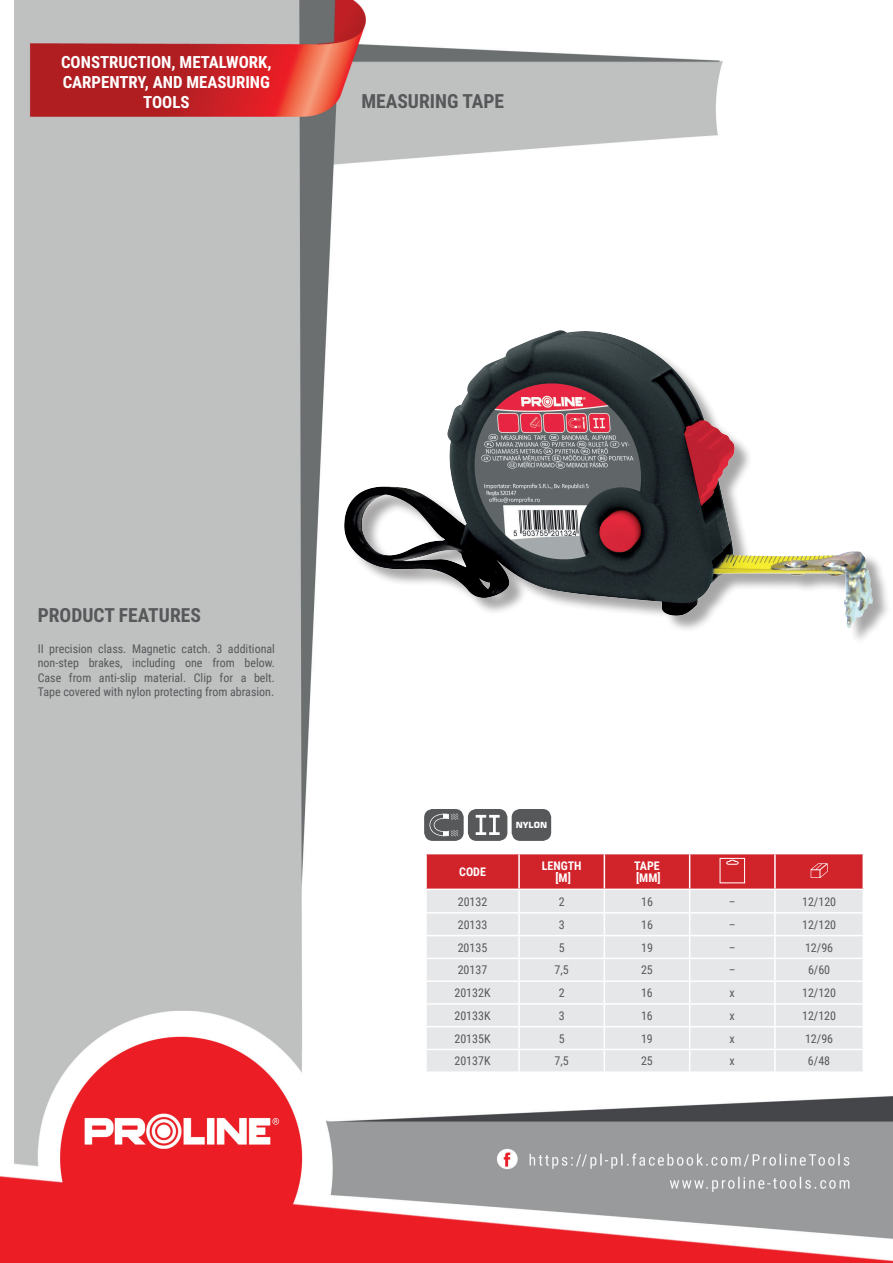
<style>
.page{position:relative;width:893px;height:1263px;background:#fff}
.page>*{position:absolute;margin:0;border:0;box-sizing:border-box;transform-origin:0 0}
.t1{font:700 19.5px "Roboto Condensed";color:#57585a}
.t2{font:700 16.8px/20.1px "Roboto Condensed";color:#fff;text-align:center}
.t3{font:12px/14.4px "Roboto Condensed";color:#57585a;text-align:justify}
.t4{font:700 12px/12px "Roboto Condensed";color:#fff;text-align:center}
.t5{font:700 8.4px "Square 721 BT";color:#fff}
</style>
<div class="page">
<img style="left:0;top:0;width:893px;height:1263px">
<div style="left:348px;top:333px;width:543px;height:312px;background:#231f20;opacity:.4"></div>
<img style="left:345px;top:330px;width:527px;height:297px">
<hr style="left:425px;top:854px;width:2px;height:34px;background:#fff">
<hr style="left:425px;top:890px;width:2px;height:22px;background:#fff">
<hr style="left:425px;top:913px;width:2px;height:22px;background:#fff">
<hr style="left:425px;top:936px;width:2px;height:21px;background:#fff">
<hr style="left:425px;top:959px;width:2px;height:21px;background:#fff">
<hr style="left:425px;top:982px;width:2px;height:21px;background:#fff">
<hr style="left:425px;top:1005px;width:2px;height:21px;background:#fff">
<hr style="left:425px;top:1027px;width:2px;height:22px;background:#fff">
<hr style="left:425px;top:1050px;width:2px;height:21px;background:#fff">
<hr style="left:862px;top:854px;width:2px;height:34px;background:#fff">
<hr style="left:862px;top:890px;width:2px;height:22px;background:#fff">
<hr style="left:862px;top:913px;width:2px;height:22px;background:#fff">
<hr style="left:862px;top:936px;width:2px;height:21px;background:#fff">
<hr style="left:862px;top:959px;width:2px;height:21px;background:#fff">
<hr style="left:862px;top:982px;width:2px;height:21px;background:#fff">
<hr style="left:862px;top:1005px;width:2px;height:21px;background:#fff">
<hr style="left:862px;top:1027px;width:2px;height:22px;background:#fff">
<hr style="left:862px;top:1050px;width:2px;height:21px;background:#fff">
<hr style="left:775px;top:853px;width:89px;height:1px;background:#fff">
<hr style="left:425px;top:853px;width:94px;height:1px;background:#fff">
<hr style="left:425px;top:888px;width:94px;height:2px;background:#fff">
<hr style="left:775px;top:888px;width:89px;height:2px;background:#fff">
<hr style="left:425px;top:912px;width:94px;height:1px;background:#fff">
<hr style="left:775px;top:912px;width:89px;height:1px;background:#fff">
<hr style="left:425px;top:935px;width:94px;height:1px;background:#fff">
<hr style="left:775px;top:935px;width:89px;height:1px;background:#fff">
<hr style="left:425px;top:957px;width:94px;height:2px;background:#fff">
<hr style="left:775px;top:957px;width:89px;height:2px;background:#fff">
<hr style="left:425px;top:980px;width:94px;height:2px;background:#fff">
<hr style="left:775px;top:980px;width:89px;height:2px;background:#fff">
<hr style="left:425px;top:1003px;width:94px;height:2px;background:#fff">
<hr style="left:775px;top:1003px;width:89px;height:2px;background:#fff">
<hr style="left:425px;top:1026px;width:94px;height:1px;background:#fff">
<hr style="left:775px;top:1026px;width:89px;height:1px;background:#fff">
<hr style="left:425px;top:1049px;width:94px;height:1px;background:#fff">
<hr style="left:775px;top:1049px;width:89px;height:1px;background:#fff">
<hr style="left:425px;top:1071px;width:94px;height:2px;background:#fff">
<hr style="left:519px;top:1071px;width:85px;height:2px;background:#fff">
<hr style="left:604px;top:1071px;width:86px;height:2px;background:#fff">
<hr style="left:690px;top:1071px;width:85px;height:2px;background:#fff">
<hr style="left:775px;top:1071px;width:89px;height:2px;background:#fff">
<svg style="left:426px;top:853px;width:437px;height:218px;background:#e6ced0"></svg>
<div style="left:425px;top:810px;width:38px;height:30px;background:#57585a;border-radius:8px"></div>
<div style="left:424px;top:809px;width:40px;height:32px;border:1px solid #57585a;border-radius:8px"></div>
<svg style="left:429px;top:814px;width:29px;height:22px"></svg>
<div style="left:469px;top:810px;width:38px;height:30px;background:#57585a;border-radius:8px"></div>
<div style="left:468px;top:809px;width:39px;height:32px;border:1px solid #57585a;border-radius:8px"></div>
<svg style="left:476px;top:815px;width:24px;height:20px"></svg>
<div style="left:512px;top:810px;width:38px;height:30px;background:#57585a;border-radius:8px"></div>
<div style="left:512px;top:809px;width:39px;height:32px;border:1px solid #57585a;border-radius:8px"></div>
<h2 class="t2" style="left:61px;top:51px;width:212px">CONSTRUCTION, METALWORK,<br>CARPENTRY, AND MEASURING<br>TOOLS</h2>
<h1 class="t1" style="left:361px;top:88px;width:144px">MEASURING TAPE</h1>
<h1 class="t1" style="left:38px;top:601px;width:165px">PRODUCT FEATURES</h1>
<p class="t3" style="left:38px;top:641px;width:239px">II precision class. Magnetic catch. 3 additional non-step brakes, including one from below.<br>Case from anti-slip material. Clip for a belt.<br>Tape covered with nylon protecting from abrasion.</p>
<p class="t5" style="left:516px;top:820px;width:33px">NYLON</p>
<p class="t4" style="left:459px;top:865px;width:28px">CODE</p>
<p class="t4" style="left:542px;top:859px;width:41px">LENGTH [M]</p>
<p class="t4" style="left:634px;top:859px;width:28px;text-align:left">TAPE [MM]</p>
<p class="t3" style="left:458px;top:894px;width:31px">20132</p>
<p class="t3" style="left:559px;top:894px;width:7px">2</p>
<p class="t3" style="left:641px;top:894px;width:13px">16</p>
<p class="t3" style="left:729px;top:894px;width:8px">–</p>
<p class="t3" style="left:802px;top:894px;width:36px">12/120</p>
<p class="t3" style="left:458px;top:917px;width:31px">20133</p>
<p class="t3" style="left:559px;top:917px;width:7px">3</p>
<p class="t3" style="left:641px;top:917px;width:13px">16</p>
<p class="t3" style="left:729px;top:917px;width:8px">–</p>
<p class="t3" style="left:802px;top:917px;width:36px">12/120</p>
<p class="t3" style="left:458px;top:939px;width:31px">20135</p>
<p class="t3" style="left:559px;top:939px;width:7px">5</p>
<p class="t3" style="left:641px;top:939px;width:13px">19</p>
<p class="t3" style="left:729px;top:939px;width:8px">–</p>
<p class="t3" style="left:805px;top:939px;width:30px">12/96</p>
<p class="t3" style="left:458px;top:962px;width:31px">20137</p>
<p class="t3" style="left:555px;top:962px;width:16px">7,5</p>
<p class="t3" style="left:641px;top:962px;width:13px">25</p>
<p class="t3" style="left:729px;top:962px;width:8px">–</p>
<p class="t3" style="left:808px;top:962px;width:24px">6/60</p>
<p class="t3" style="left:454px;top:985px;width:38px">20132K</p>
<p class="t3" style="left:559px;top:985px;width:7px">2</p>
<p class="t3" style="left:641px;top:985px;width:13px">16</p>
<p class="t3" style="left:730px;top:985px;width:7px">x</p>
<p class="t3" style="left:802px;top:985px;width:36px">12/120</p>
<p class="t3" style="left:454px;top:1008px;width:38px">20133K</p>
<p class="t3" style="left:559px;top:1008px;width:7px">3</p>
<p class="t3" style="left:641px;top:1008px;width:13px">16</p>
<p class="t3" style="left:730px;top:1008px;width:7px">x</p>
<p class="t3" style="left:802px;top:1008px;width:36px">12/120</p>
<p class="t3" style="left:454px;top:1031px;width:38px">20135K</p>
<p class="t3" style="left:559px;top:1031px;width:7px">5</p>
<p class="t3" style="left:641px;top:1031px;width:13px">19</p>
<p class="t3" style="left:730px;top:1031px;width:7px">x</p>
<p class="t3" style="left:805px;top:1031px;width:30px">12/96</p>
<p class="t3" style="left:454px;top:1053px;width:38px">20137K</p>
<p class="t3" style="left:555px;top:1053px;width:16px">7,5</p>
<p class="t3" style="left:641px;top:1053px;width:13px">25</p>
<p class="t3" style="left:730px;top:1053px;width:7px">x</p>
<p class="t3" style="left:808px;top:1053px;width:24px">6/48</p>
</div>
